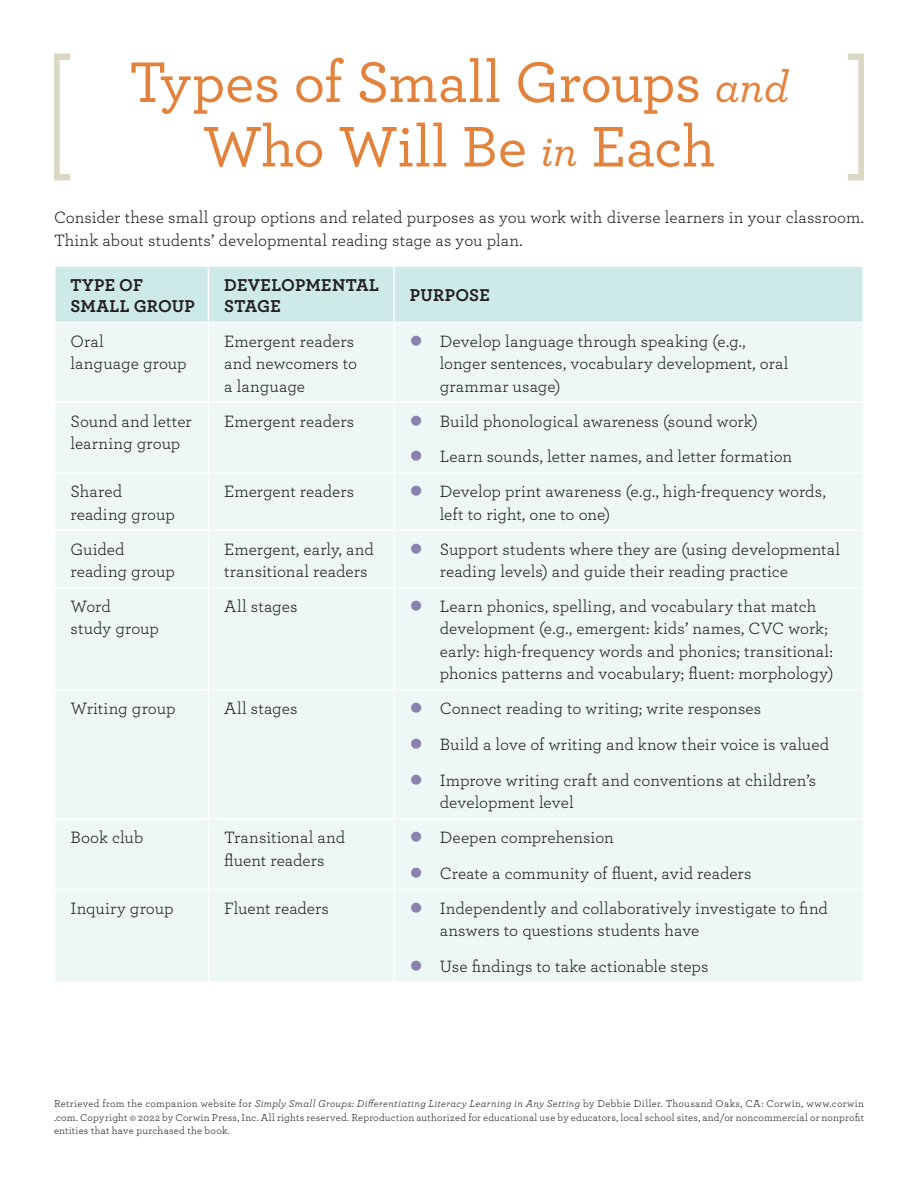
<style>
.page{position:relative;width:918px;height:1188px;background:#fff}
.page>*{position:absolute;margin:0;border:0;box-sizing:border-box;transform-origin:0 0}
.t1{font:500 60px/64.5px "Archer";letter-spacing:-.01em;color:#e2823c;text-align:center}
.t2{font:700 18px/21px "Archer";letter-spacing:.01em;color:#231f20}
.t3{font:17.25px/22.5px "Archer";letter-spacing:.005em;color:#231f20}
.t4{font:10.5px/13.5px "Archer";letter-spacing:.025em;color:#231f20;text-align:justify}
.s1{font-style:italic;font-size:45px}
.s2{color:#8981ae}
.s3{font-style:italic}
</style>
<div class="page">
<div style="left:56px;top:267px;width:806px;height:55px;background:#ceeae8"></div>
<div style="left:56px;top:323px;width:806px;height:659px;background:#ecf7f6"></div>
<hr style="left:208px;top:267px;width:1px;height:55px;background:#fff">
<hr style="left:393px;top:267px;width:2px;height:55px;background:#fff">
<hr style="left:208px;top:323px;width:1px;height:79px;background:#fff">
<hr style="left:393px;top:323px;width:2px;height:79px;background:#fff">
<hr style="left:54px;top:402px;width:154px;height:1px;background:#fff">
<hr style="left:208px;top:402px;width:186px;height:1px;background:#fff">
<hr style="left:208px;top:403px;width:1px;height:69px;background:#fff">
<hr style="left:394px;top:402px;width:470px;height:1px;background:#fff">
<hr style="left:393px;top:403px;width:2px;height:69px;background:#fff">
<hr style="left:54px;top:472px;width:154px;height:2px;background:#fff">
<hr style="left:208px;top:472px;width:186px;height:2px;background:#fff">
<hr style="left:208px;top:474px;width:1px;height:56px;background:#fff">
<hr style="left:394px;top:472px;width:470px;height:2px;background:#fff">
<hr style="left:393px;top:474px;width:2px;height:56px;background:#fff">
<hr style="left:54px;top:530px;width:154px;height:1px;background:#fff">
<hr style="left:208px;top:530px;width:186px;height:1px;background:#fff">
<hr style="left:208px;top:531px;width:1px;height:56px;background:#fff">
<hr style="left:394px;top:530px;width:470px;height:1px;background:#fff">
<hr style="left:393px;top:531px;width:2px;height:56px;background:#fff">
<hr style="left:54px;top:587px;width:154px;height:1px;background:#fff">
<hr style="left:208px;top:587px;width:186px;height:1px;background:#fff">
<hr style="left:208px;top:588px;width:1px;height:101px;background:#fff">
<hr style="left:394px;top:587px;width:470px;height:1px;background:#fff">
<hr style="left:393px;top:588px;width:2px;height:101px;background:#fff">
<hr style="left:54px;top:689px;width:154px;height:2px;background:#fff">
<hr style="left:208px;top:689px;width:186px;height:2px;background:#fff">
<hr style="left:208px;top:691px;width:1px;height:127px;background:#fff">
<hr style="left:394px;top:689px;width:470px;height:2px;background:#fff">
<hr style="left:393px;top:691px;width:2px;height:127px;background:#fff">
<hr style="left:54px;top:818px;width:154px;height:2px;background:#fff">
<hr style="left:208px;top:818px;width:186px;height:2px;background:#fff">
<hr style="left:208px;top:820px;width:1px;height:69px;background:#fff">
<hr style="left:394px;top:818px;width:470px;height:2px;background:#fff">
<hr style="left:393px;top:820px;width:2px;height:69px;background:#fff">
<hr style="left:54px;top:889px;width:154px;height:1px;background:#fff">
<hr style="left:208px;top:889px;width:186px;height:1px;background:#fff">
<hr style="left:208px;top:890px;width:1px;height:92px;background:#fff">
<hr style="left:394px;top:889px;width:470px;height:1px;background:#fff">
<hr style="left:393px;top:890px;width:2px;height:92px;background:#fff">
<svg style="left:54px;top:54px;width:16px;height:126px"></svg>
<svg style="left:848px;top:54px;width:16px;height:126px"></svg>
<h1 class="t1" style="left:129px;top:47px;width:662px">Types of Small Groups <span class="s1">and<br></span>Who Will Be <span class="s1">in</span> Each</h1>
<p class="t3" style="left:54px;top:206px;width:812px">Consider these small group options and related purposes as you work with diverse learners in your classroom.<br>Think about students’ developmental reading stage as you plan.</p>
<p class="t2" style="left:70px;top:273px;width:126px">TYPE OF<br>SMALL GROUP</p>
<p class="t2" style="left:224px;top:273px;width:156px">DEVELOPMENTAL<br>STAGE</p>
<p class="t2" style="left:410px;top:284px;width:81px">PURPOSE</p>
<p class="t3" style="left:70px;top:329px;width:118px">Oral<br>language group</p>
<p class="t3" style="left:224px;top:329px;width:134px">Emergent readers and newcomers to a language</p>
<p class="t3" style="left:440px;top:329px;width:350px;text-indent:-30px"><span class="s2">●</span> Develop language through speaking (e.g., longer sentences, vocabulary development, oral grammar usage)</p>
<p class="t3" style="left:70px;top:409px;width:123px">Sound and letter learning group</p>
<p class="t3" style="left:224px;top:409px;width:131px">Emergent readers</p>
<p class="t3" style="left:410px;top:409px;width:350px"><span class="s2">●</span> Build phonological awareness (sound work)</p>
<p class="t3" style="left:410px;top:445px;width:384px"><span class="s2">●</span> Learn sounds, letter names, and letter formation</p>
<p class="t3" style="left:70px;top:480px;width:106px">Shared reading group</p>
<p class="t3" style="left:224px;top:480px;width:131px">Emergent readers</p>
<p class="t3" style="left:440px;top:480px;width:388px;text-indent:-30px"><span class="s2">●</span> Develop print awareness (e.g., high-frequency words, left to right, one to one)</p>
<p class="t3" style="left:70px;top:537px;width:106px">Guided reading group</p>
<p class="t3" style="left:224px;top:537px;width:151px">Emergent, early, and transitional readers</p>
<p class="t3" style="left:440px;top:537px;width:402px;text-indent:-30px"><span class="s2">●</span> Support students where they are (using developmental reading levels) and guide their reading practice</p>
<p class="t3" style="left:70px;top:594px;width:90px">Word<br>study group</p>
<p class="t3" style="left:224px;top:594px;width:75px">All stages</p>
<p class="t3" style="left:440px;top:594px;width:395px;text-indent:-30px"><span class="s2">●</span> Learn phonics, spelling, and vocabulary that match development (e.g., emergent: kids’ names, CVC work; early: high-frequency words and phonics; transitional: phonics patterns and vocabulary; fluent: morphology)</p>
<p class="t3" style="left:70px;top:696px;width:107px">Writing group</p>
<p class="t3" style="left:224px;top:696px;width:75px">All stages</p>
<p class="t3" style="left:410px;top:696px;width:353px"><span class="s2">●</span> Connect reading to writing; write responses</p>
<p class="t3" style="left:410px;top:732px;width:421px"><span class="s2">●</span> Build a love of writing and know their voice is valued</p>
<p class="t3" style="left:440px;top:768px;width:378px;text-indent:-30px"><span class="s2">●</span> Improve writing craft and conventions at children’s development level</p>
<p class="t3" style="left:70px;top:825px;width:74px">Book club</p>
<p class="t3" style="left:224px;top:825px;width:122px">Transitional and fluent readers</p>
<p class="t3" style="left:410px;top:825px;width:206px"><span class="s2">●</span> Deepen comprehension</p>
<p class="t3" style="left:410px;top:861px;width:343px"><span class="s2">●</span> Create a community of fluent, avid readers</p>
<p class="t3" style="left:70px;top:896px;width:105px">Inquiry group</p>
<p class="t3" style="left:224px;top:896px;width:106px">Fluent readers</p>
<p class="t3" style="left:440px;top:896px;width:390px;text-indent:-30px"><span class="s2">●</span> Independently and collaboratively investigate to find answers to questions students have</p>
<p class="t3" style="left:410px;top:954px;width:300px"><span class="s2">●</span> Use findings to take actionable steps</p>
<p class="t4" style="left:54px;top:1096px;width:812px">Retrieved from the companion website for <span class="s3">Simply Small Groups: Differentiating Literacy Learning in Any Setting</span> by Debbie Diller. Thousand Oaks, CA: Corwin, www.corwin .com. Copyright © 2022 by Corwin Press, Inc. All rights reserved. Reproduction authorized for educational use by educators, local school sites, and/or noncommercial or nonprofit entities that have purchased the book.</p>
</div>
